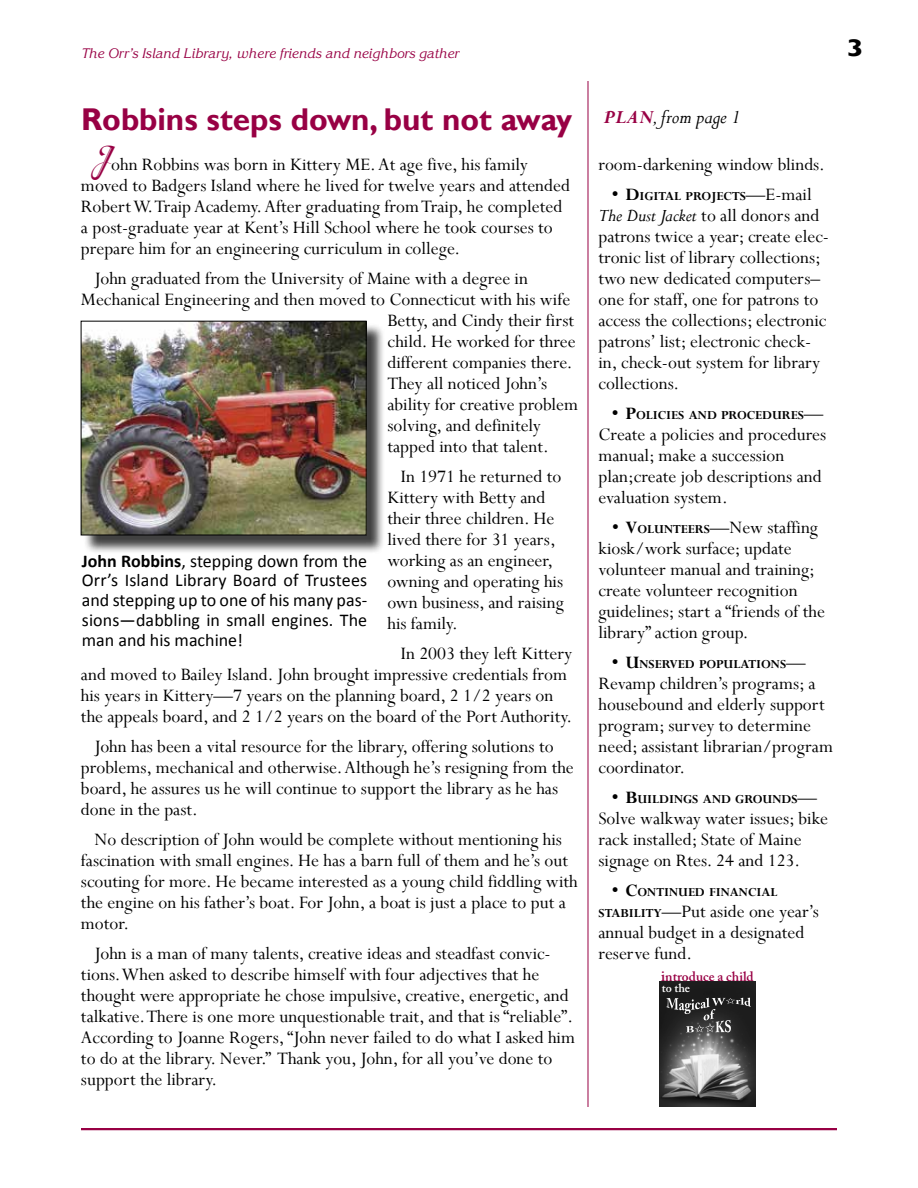
<style>
.page{position:relative;width:918px;height:1188px;background:#fff}
.page>*{position:absolute;margin:0;border:0;box-sizing:border-box;transform-origin:0 0}
.t1{font:700 31.5px "Gill Sans";color:#980044}
.t2{font:700 24px "Gill Sans";color:#000;scale:1.3 1}
.t3{font:italic 21px "Perpetua";color:#000}
.t4{font:19.5px/21px "Perpetua";color:#000}
.t5{font:18px/19.8px "Calibri";letter-spacing:.005em;color:#000;text-align:justify}
.t6{font:700 13.65px "Perpetua";color:#000}
.t7{font:italic 13.5px "Korinna";color:#980044}
.t8{font:600 13.5px "Adobe Caslon Pro";color:#980044}
.t9{font:600 12px "Adobe Caslon Pro";color:#fff}
.s1{font-family:"Inscription Plain";font-size:36px;color:#980044}
.s2{font-weight:700}
.s3{font-weight:700;color:#980044}
.s4{font-size:19.5px}
.s5{font-weight:400;font-size:19.5px}
.s6{font-style:italic}
.s7{font-weight:700;font-size:13.65px}
.s8{font-size:15px}
</style>
<div class="page">
<hr style="left:81px;top:1128px;width:756px;height:2px;background:#980044">
<hr style="left:588px;top:81px;width:1px;height:1026px;background:#980044">
<div style="left:83px;top:323px;width:302px;height:231px;background:#000;opacity:.75"></div>
<img style="left:83px;top:323px;width:281px;height:210px">
<div style="left:81px;top:321px;width:285px;height:214px;border:1px solid #000"></div>
<img style="left:659px;top:981px;width:96px;height:126px">
<svg style="left:666px;top:998px;width:85px;height:34px;background:#444"></svg>
<p class="t7" style="left:81px;top:45px;width:379px">The Orr’s Island Library, where friends and neighbors gather</p>
<p class="t2" style="left:847px;top:33px;width:15px">3</p>
<h1 class="t1" style="left:81px;top:100px;width:493px">Robbins steps down, but not away</h1>
<p class="t4" style="left:81px;top:154px;width:491px;text-indent:14px"><span class="s1">J</span>ohn Robbins was born in Kittery ME. At age five, his family moved to Badgers Island where he lived for twelve years and attended Robert W. Traip Academy. After graduating from Traip, he completed a post-graduate year at Kent’s Hill School where he took courses to prepare him for an engineering curriculum in college.</p>
<p class="t4" style="left:94px;top:268px;width:435px">John graduated from the University of Maine with a degree in</p>
<p class="t4" style="left:81px;top:289px;width:491px">Mechanical Engineering and then moved to Connecticut with his wife</p>
<p class="t4" style="left:387px;top:310px;width:188px">Betty, and Cindy their first</p>
<p class="t4" style="left:387px;top:331px;width:190px">child. He worked for three</p>
<p class="t4" style="left:387px;top:352px;width:187px">different companies there.</p>
<p class="t4" style="left:387px;top:373px;width:161px">They all noticed John’s</p>
<p class="t4" style="left:387px;top:394px;width:192px">ability for creative problem</p>
<p class="t4" style="left:387px;top:415px;width:155px">solving, and definitely</p>
<p class="t4" style="left:387px;top:436px;width:163px">tapped into that talent.</p>
<p class="t4" style="left:387px;top:466px;width:178px;text-indent:13px">In 1971 he returned to<br>Kittery with Betty and their three children. He lived there for 31 years, working as an engineer, owning and operating his own business, and raising his family.</p>
<p class="t4" style="left:81px;top:643px;width:493px;text-indent:320px">In 2003 they left Kittery and moved to Bailey Island. John brought impressive credentials from his years in Kittery—7 years on the planning board, 2 1/2 years on the appeals board, and 2 1/2 years on the board of the Port Authority.</p>
<p class="t4" style="left:81px;top:736px;width:494px;text-indent:13px">John has been a vital resource for the library, offering solutions to problems, mechanical and otherwise. Although he’s resigning from the board, he assures us he will continue to support the library as he has done in the past.</p>
<p class="t4" style="left:81px;top:829px;width:498px;text-indent:13px">No description of John would be complete without mentioning his fascination with small engines. He has a barn full of them and he’s out scouting for more. He became interested as a young child fiddling with the engine on his father’s boat. For John, a boat is just a place to put a motor.</p>
<p class="t4" style="left:81px;top:943px;width:496px;text-indent:13px">John is a man of many talents, creative ideas and steadfast convic&shy;tions. When asked to describe himself with four adjectives that he thought were appropriate he chose impulsive, creative, energetic, and talkative. There is one more unquestionable trait, and that is “reliable”.<br>According to Joanne Rogers, “John never failed to do what I asked him to do at the library. Never.” Thank you, John, for all you’ve done to support the library.</p>
<p class="t5" style="left:82px;top:551px;width:287px"><span class="s2">John Robbins</span>, stepping down from the Orr’s Island Library Board of Trustees and stepping up to one of his many pas&shy;sions—dabbling in small engines. The man and his machine!</p>
<p class="t3" style="left:603px;top:103px;width:140px"><span class="s3">PLAN</span>, from page 1</p>
<p class="t4" style="left:598px;top:154px;width:228px">room-darkening window blinds.</p>
<p class="t6" style="left:612px;top:188px;width:201px"><span class="s4">• D</span>IGITAL PROJECTS<span class="s5">—E-mail</span></p>
<p class="t4" style="left:599px;top:205px;width:232px"><span class="s6">The Dust Jacket</span> to all donors and patrons twice a year; create elec&shy;tronic list of library collections; two new dedicated computers– one for staff, one for patrons to access the collections; electronic patrons’ list; electronic check&shy;in, check-out system for library collections.</p>
<p class="t6" style="left:612px;top:407px;width:213px"><span class="s4">• P</span>OLICIES AND PROCEDURES<span class="s5">—</span></p>
<p class="t4" style="left:599px;top:424px;width:229px">Create a policies and procedures manual; make a succession plan;create job descriptions and evaluation system.</p>
<p class="t4" style="left:598px;top:517px;width:228px;text-indent:14px"><span class="s2">• V</span><span class="s7">OLUNTEERS</span>—New staffing kiosk/work surface; update volunteer manual and training; create volunteer recognition guidelines; start a “friends of the library” action group.</p>
<p class="t6" style="left:612px;top:656px;width:195px"><span class="s4">• U</span>NSERVED POPULATIONS<span class="s5">—</span></p>
<p class="t4" style="left:598px;top:673px;width:236px">Revamp children’s programs; a housebound and elderly support program; survey to determine need; assistant librarian/program coordinator.</p>
<p class="t6" style="left:612px;top:791px;width:207px"><span class="s4">• B</span>UILDINGS AND GROUNDS<span class="s5">—</span></p>
<p class="t4" style="left:598px;top:808px;width:231px">Solve walkway water issues; bike rack installed; State of Maine signage on Rtes. 24 and 123.</p>
<p class="t6" style="left:612px;top:884px;width:166px"><span class="s4">• C</span>ONTINUED FINANCIAL</p>
<p class="t4" style="left:598px;top:901px;width:222px"><span class="s7">STABILITY</span>—Put aside one year’s annual budget in a designated reserve fund.</p>
<p class="t8" style="left:661px;top:968px;width:94px"><span class="s8">i</span>ntroduce a child</p>
<p class="t9" style="left:662px;top:981px;width:30px">to the</p>
</div>
